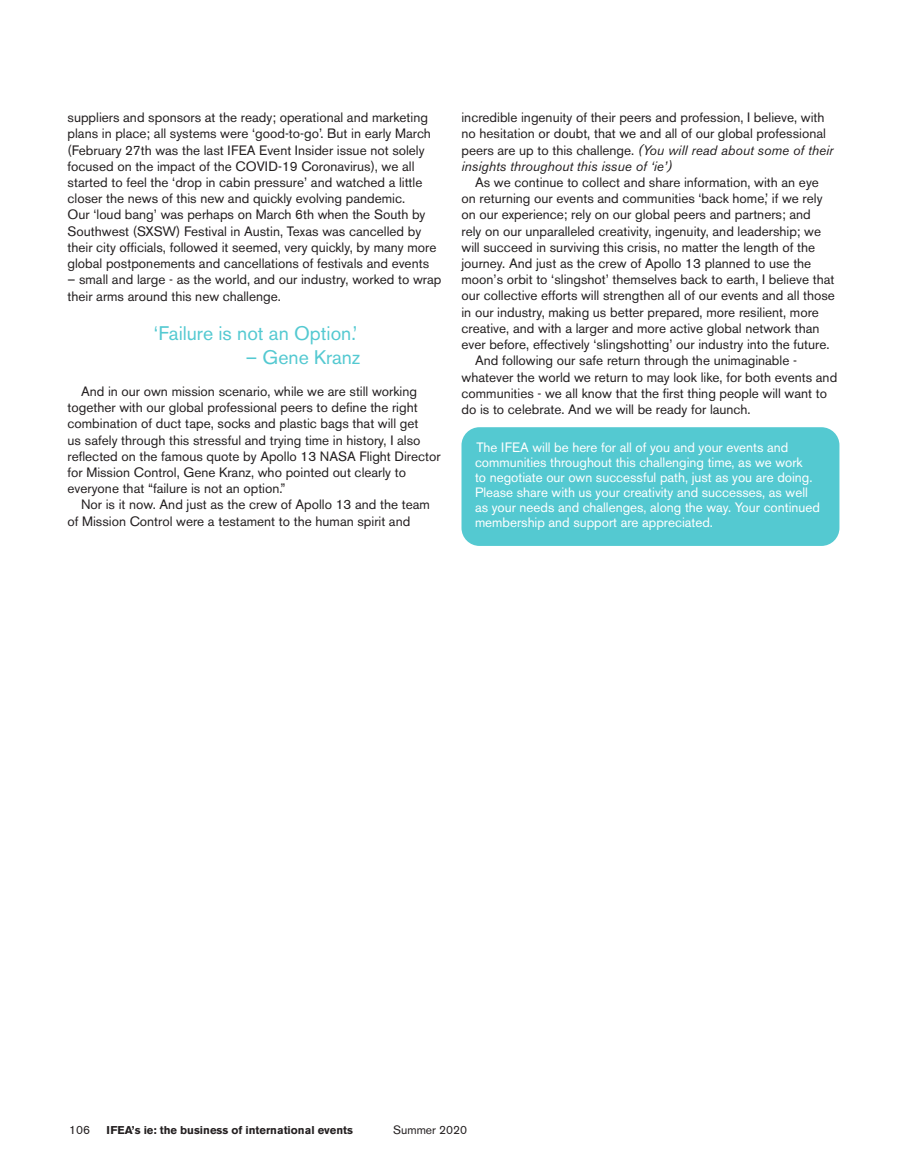
<style>
.page{position:relative;width:905px;height:1175px;background:#fff}
.page>*{position:absolute;margin:0;border:0;box-sizing:border-box;transform-origin:0 0}
.Body_Text_Black{font:19.5px "Akzidenz Grotesk BE";color:#54c9d1}
.Body_Text_Black-2{font:13.5px/16.2px "Akzidenz Grotesk BE";color:#231f20}
.Author_Box_Text{font:13.5px/15px "Akzidenz Grotesk BE";color:#fff}
.t1{font:12px "Akzidenz Grotesk BE";color:#231f20}
.t2{font:700 11.25px "Akzidenz Grotesk BE";color:#231f20}
.s1{font-style:italic}
</style>
<div class="page">
<div style="left:461px;top:427px;width:378px;height:119px;background:#54c9d1;border-radius:18px"></div>
<p class="Body_Text_Black-2" style="left:68px;top:109px;width:370px">suppliers and sponsors at the ready; operational and marketing plans in place; all systems were ‘good-to-go’. But in early March (February 27th was the last IFEA Event Insider issue not solely focused on the impact of the COVID-19 Coronavirus), we all started to feel the ‘drop in cabin pressure’ and watched a little closer the news of this new and quickly evolving pandemic.<br>Our ‘loud bang’ was perhaps on March 6th when the South by Southwest (SXSW) Festival in Austin, Texas was cancelled by their city officials, followed it seemed, very quickly, by many more global postponements and cancellations of festivals and events</p>
<p class="Body_Text_Black-2" style="left:68px;top:271px;width:375px">– small and large - as the world, and our industry, worked to wrap their arms around this new challenge.</p>
<p class="Body_Text_Black" style="left:154px;top:322px;width:205px">‘Failure is not an Option.’</p>
<p class="Body_Text_Black" style="left:246px;top:345px;width:116px">– Gene Kranz</p>
<p class="Body_Text_Black-2" style="left:68px;top:383px;width:375px;text-indent:14px">And in our own mission scenario, while we are still working together with our global professional peers to define the right combination of duct tape, socks and plastic bags that will get<br>us safely through this stressful and trying time in history, I also reflected on the famous quote by Apollo 13 NASA Flight Director for Mission Control, Gene Kranz, who pointed out clearly to everyone that “failure is not an option.”</p>
<p class="Body_Text_Black-2" style="left:68px;top:496px;width:364px;text-indent:14px">Nor is it now. And just as the crew of Apollo 13 and the team of Mission Control were a testament to the human spirit and</p>
<p class="Body_Text_Black-2" style="left:461px;top:109px;width:373px">incredible ingenuity of their peers and profession, I believe, with no hesitation or doubt, that we and all of our global professional peers are up to this challenge. <span class="s1">(You will read about some of their insights throughout this issue of ‘ie’)</span></p>
<p class="Body_Text_Black-2" style="left:461px;top:174px;width:375px;text-indent:14px">As we continue to collect and share information, with an eye on returning our events and communities ‘back home,’ if we rely on our experience; rely on our global peers and partners; and<br>rely on our unparalleled creativity, ingenuity, and leadership; we will succeed in surviving this crisis, no matter the length of the journey. And just as the crew of Apollo 13 planned to use the moon’s orbit to ‘slingshot’ themselves back to earth, I believe that our collective efforts will strengthen all of our events and all those in our industry, making us better prepared, more resilient, more creative, and with a larger and more active global network than ever before, effectively ‘slingshotting’ our industry into the future.</p>
<p class="Body_Text_Black-2" style="left:461px;top:352px;width:377px;text-indent:14px">And following our safe return through the unimaginable - whatever the world we return to may look like, for both events and communities - we all know that the first thing people will want to do is to celebrate. And we will be ready for launch.</p>
<p class="Author_Box_Text" style="left:475px;top:440px;width:346px">The IFEA will be here for all of you and your events and communities throughout this challenging time, as we work<br>to negotiate our own successful path, just as you are doing.<br>Please share with us your creativity and successes, as well as your needs and challenges, along the way. Your continued membership and support are appreciated.</p>
<p class="t1" style="left:69px;top:1123px;width:23px">106</p>
<p class="t2" style="left:107px;top:1124px;width:248px">IFEA’s ie: the business of international events</p>
<p class="t1" style="left:393px;top:1123px;width:76px">Summer 2020</p>
</div>
